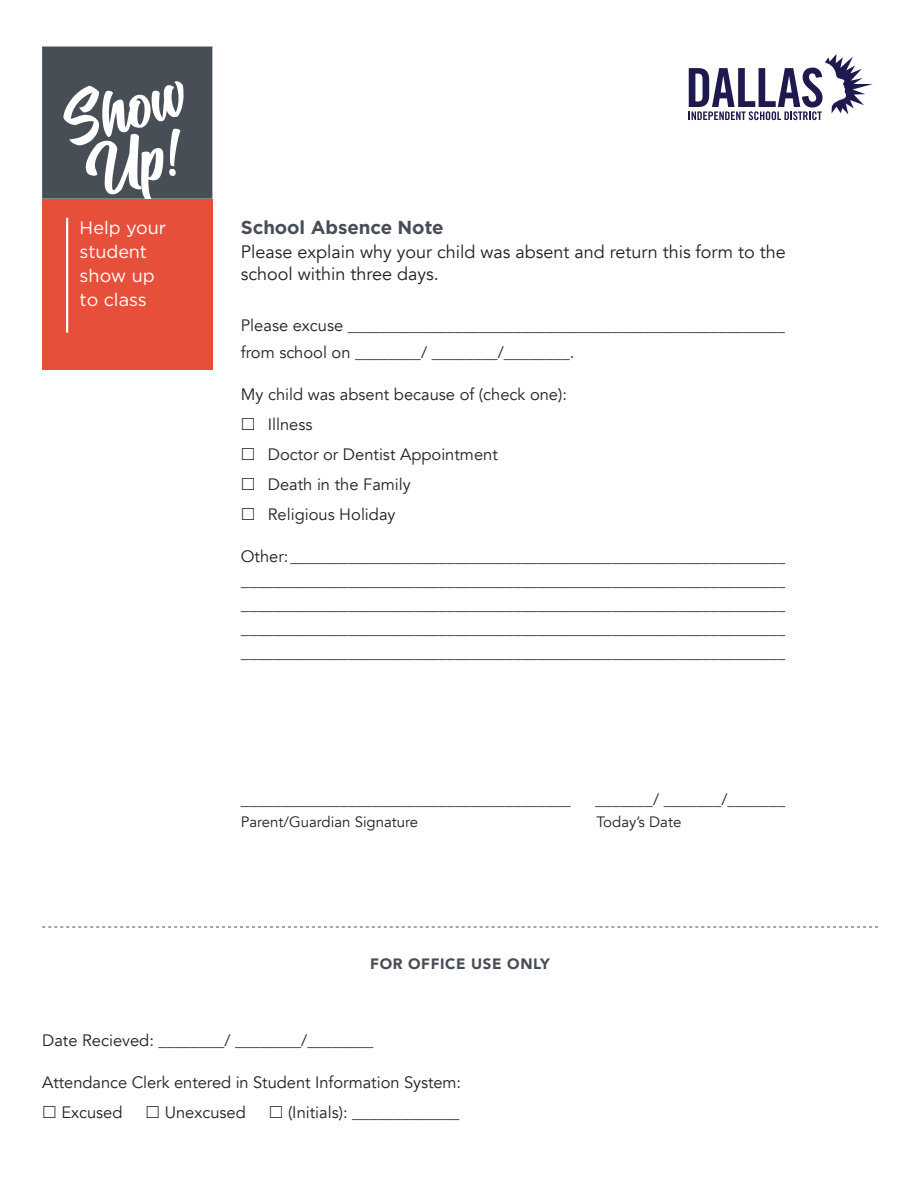
<style>
.page{position:relative;width:918px;height:1188px;background:#fff}
.page>*{position:absolute;margin:0;border:0;box-sizing:border-box;transform-origin:0 0}
.t1{font:700 18.75px "Gotham";letter-spacing:-.005em;color:#484e56}
.t2{font:18px/21.6px "Avenir";color:#231f20}
.t3{font:18px/24px "Gotham";color:#fff}
.t4{font:16.5px/27px "Avenir";color:#231f20}
.t5{font:15px "Avenir";color:#231f20}
.t6{font:900 15px "Avenir";letter-spacing:.04em;color:#484e56}
</style>
<div class="page">
<div style="left:42px;top:199px;width:170px;height:170px;background:#e64f39"></div>
<svg style="left:42px;top:46px;width:170px;height:153px"></svg>
<hr style="left:66px;top:218px;width:2px;height:115px;background:#fff">
<svg style="left:42px;top:927px;width:836px;height:1px"></svg>
<svg style="left:689px;top:54px;width:184px;height:66px"></svg>
<p class="t3" style="left:80px;top:215px;width:88px">Help your student show up to class</p>
<p class="t1" style="left:241px;top:215px;width:204px">School Absence Note</p>
<p class="t2" style="left:241px;top:242px;width:547px">Please explain why your child was absent and return this form to the school within three days.</p>
<p class="t4" style="left:241px;top:312px;width:546px">Please excuse _____________________________________________________ from school on ________/ ________/________.</p>
<p class="t4" style="left:241px;top:381px;width:328px">My child was absent because of (check one):</p>
<p class="t4" style="left:268px;top:411px;width:46px">Illness</p>
<p class="t4" style="left:268px;top:441px;width:232px">Doctor or Dentist Appointment</p>
<p class="t4" style="left:268px;top:471px;width:145px">Death in the Family</p>
<p class="t4" style="left:268px;top:501px;width:129px">Religious Holiday</p>
<p class="t4" style="left:241px;top:543px;width:546px">Other:____________________________________________________________</p>
<p class="t4" style="left:241px;top:567px;width:546px">__________________________________________________________________</p>
<p class="t4" style="left:241px;top:591px;width:546px">__________________________________________________________________</p>
<p class="t4" style="left:241px;top:615px;width:546px">__________________________________________________________________</p>
<p class="t4" style="left:241px;top:639px;width:546px">__________________________________________________________________</p>
<p class="t4" style="left:241px;top:786px;width:331px">________________________________________</p>
<p class="t4" style="left:595px;top:786px;width:192px">_______/ _______/_______</p>
<p class="t5" style="left:241px;top:813px;width:179px">Parent/Guardian Signature</p>
<p class="t5" style="left:596px;top:813px;width:87px">Today’s Date</p>
<p class="t6" style="left:370px;top:951px;width:181px">FOR OFFICE USE ONLY</p>
<p class="t4" style="left:42px;top:1028px;width:333px">Date Recieved: ________/ ________/________</p>
<p class="t4" style="left:42px;top:1070px;width:421px">Attendance Clerk entered in Student Information System:</p>
<p class="t4" style="left:61px;top:1100px;width:63px">Excused</p>
<p class="t4" style="left:165px;top:1100px;width:83px">Unexcused</p>
<p class="t4" style="left:288px;top:1100px;width:173px">(Initials): _____________</p>
</div>
